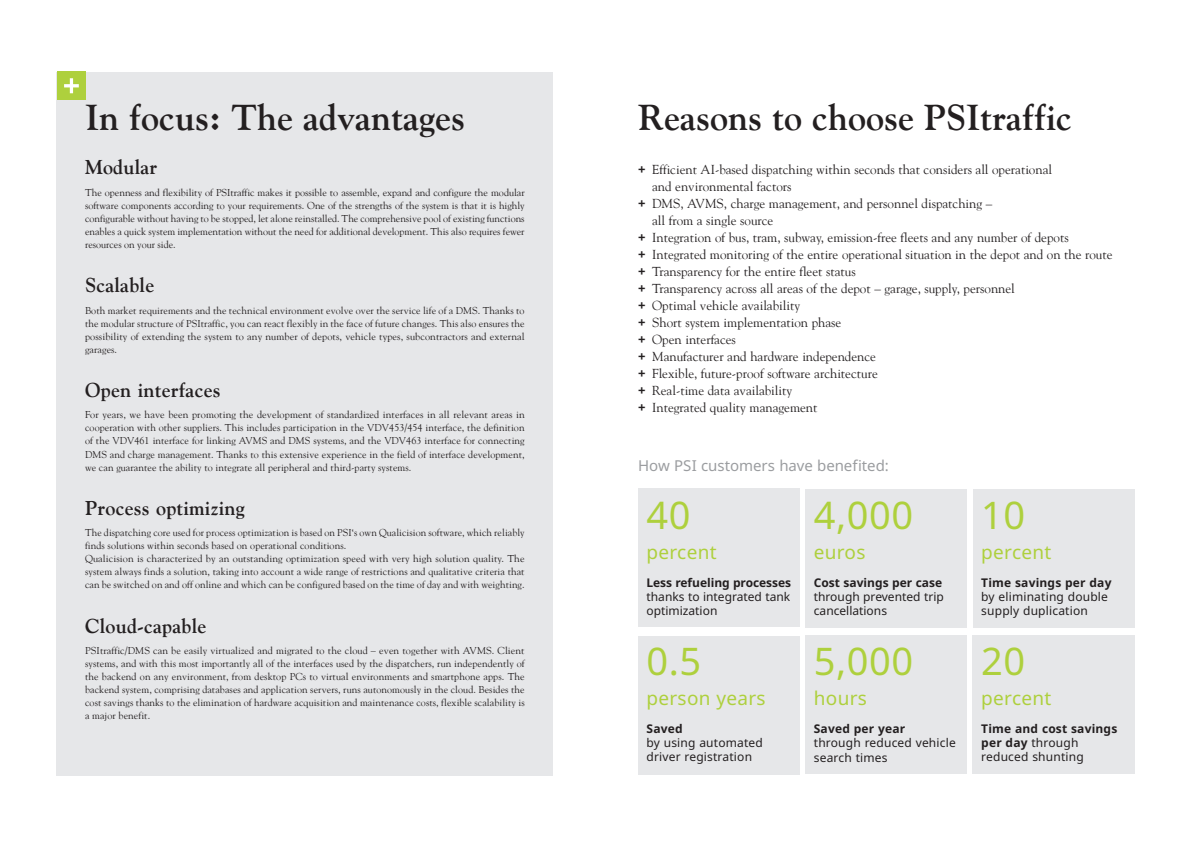
<style>
.page{position:relative;width:1191px;height:842px;background:#fff}
.page>*{position:absolute;margin:0;border:0;box-sizing:border-box;transform-origin:0 0}
.t1{font:38px "Noto Sans";letter-spacing:.015em;color:#aed03d}
.t2{font:700 36px "Goudy";color:#231f20}
.t3{font:700 20px "Goudy";letter-spacing:.01em;color:#231f20}
.t4{font:19px "Noto Sans";letter-spacing:.015em;color:#aed03d}
.t5{font:15px "Noto Sans";letter-spacing:-.005em;color:#9b9da0}
.t6{font:13px "Goudy";color:#231f20}
.t7{font:12px/14.4px "Noto Sans";letter-spacing:.015em;color:#231f20}
.t8{font:700 12px/14.4px "Noto Sans";letter-spacing:.015em;color:#231f20}
.t9{font:700 12px "Noto Sans";letter-spacing:-.005em;color:#231f20}
.t10{font:10px/13.1px "Goudy";letter-spacing:.01em;color:#231f20;text-align:justify}
.s1{font-family:"Noto Sans";font-weight:700}
.s2{font-weight:400}
</style>
<div class="page">
<div style="left:638px;top:488px;width:161px;height:139px;background:#e6e7e9"></div>
<div style="left:57px;top:72px;width:496px;height:703px;background:#e6e7e9"></div>
<div style="left:57px;top:72px;width:29px;height:28px;background:#aed03d"></div>
<svg style="left:64px;top:78px;width:15px;height:15px"></svg>
<div style="left:638px;top:636px;width:161px;height:138px;background:#e6e7e9"></div>
<div style="left:805px;top:635px;width:162px;height:139px;background:#e6e7e9"></div>
<div style="left:972px;top:635px;width:162px;height:139px;background:#e6e7e9"></div>
<div style="left:805px;top:489px;width:162px;height:139px;background:#e6e7e9"></div>
<div style="left:972px;top:489px;width:162px;height:139px;background:#e6e7e9"></div>
<h2 class="t2" style="left:638px;top:96px;width:435px">Reasons to choose PSItraffic</h2>
<h2 class="t2" style="left:85px;top:96px;width:381px">In focus: The advantages</h2>
<h3 class="t3" style="left:85px;top:155px;width:74px">Modular</h3>
<p class="t10" style="left:85px;top:185px;width:441px">The openness and flexibility of PSItraffic makes it possible to assemble, expand and configure the modular software components according to your requirements. One of the strengths of the system is that it is highly configurable without having to be stopped, let alone reinstalled. The comprehensive pool of existing functions enables a quick system implementation without the need for additional development. This also requires fewer resources on your side.</p>
<h3 class="t3" style="left:85px;top:273px;width:71px">Scalable</h3>
<p class="t10" style="left:85px;top:303px;width:441px">Both market requirements and the technical environment evolve over the service life of a DMS. Thanks to the modular structure of PSItraffic, you can react flexibly in the face of future changes. This also ensures the possibility of extending the system to any number of depots, vehicle types, subcontractors and external garages.</p>
<h3 class="t3" style="left:85px;top:378px;width:137px">Open interfaces</h3>
<p class="t10" style="left:85px;top:408px;width:441px">For years, we have been promoting the development of standardized interfaces in all relevant areas in cooperation with other suppliers. This includes participation in the VDV453/454 interface, the definition of the VDV461 interface for linking AVMS and DMS systems, and the VDV463 interface for connecting DMS and charge management. Thanks to this extensive experience in the field of interface development, we can guarantee the ability to integrate all peripheral and third-party systems.</p>
<h3 class="t3" style="left:85px;top:496px;width:161px">Process optimizing</h3>
<p class="t10" style="left:85px;top:526px;width:441px;text-align:left">The dispatching core used for process optimization is based on PSI‘s own Qualicision software, which reliably finds solutions within seconds based on operational conditions.<br>Qualicision is characterized by an outstanding optimization speed with very high solution quality. The system always finds a solution, taking into account a wide range of restrictions and qualitative criteria that can be switched on and off online and which can be configured based on the time of day and with weighting.</p>
<h3 class="t3" style="left:85px;top:614px;width:123px">Cloud-capable</h3>
<p class="t10" style="left:85px;top:644px;width:441px">PSItraffic/DMS can be easily virtualized and migrated to the cloud – even together with AVMS. Client systems, and with this most importantly all of the interfaces used by the dispatchers, run independently of the backend on any environment, from desktop PCs to virtual environments and smartphone apps. The backend system, comprising databases and application servers, runs autonomously in the cloud. Besides the cost savings thanks to the elimination of hardware acquisition and maintenance costs, flexible scalability is a major benefit.</p>
<h1 class="t1" style="left:814px;top:635px;width:101px">5,000</h1>
<h3 class="t6" style="left:638px;top:161px;width:415px"><span class="s1">+</span> Efficient AI-based dispatching within seconds that considers all operational</h3>
<h3 class="t6" style="left:652px;top:178px;width:141px">and environmental factors</h3>
<h3 class="t6" style="left:638px;top:195px;width:356px"><span class="s1">+</span> DMS, AVMS, charge management, and personnel dispatching –</h3>
<h3 class="t6" style="left:652px;top:212px;width:123px">all from a single source</h3>
<h3 class="t6" style="left:638px;top:229px;width:432px"><span class="s1">+</span> Integration of bus, tram, subway, emission-free fleets and any number of depots</h3>
<h3 class="t6" style="left:638px;top:246px;width:476px"><span class="s1">+</span> Integrated monitoring of the entire operational situation in the depot and on the route</h3>
<h3 class="t6" style="left:638px;top:263px;width:219px"><span class="s1">+</span> Transparency for the entire fleet status</h3>
<h3 class="t6" style="left:638px;top:280px;width:378px"><span class="s1">+</span> Transparency across all areas of the depot – garage, supply, personnel</h3>
<h3 class="t6" style="left:638px;top:297px;width:164px"><span class="s1">+</span> Optimal vehicle availability</h3>
<h3 class="t6" style="left:638px;top:314px;width:205px"><span class="s1">+</span> Short system implementation phase</h3>
<h3 class="t6" style="left:638px;top:331px;width:99px"><span class="s1">+</span> Open interfaces</h3>
<h3 class="t6" style="left:638px;top:348px;width:239px"><span class="s1">+</span> Manufacturer and hardware independence</h3>
<h3 class="t6" style="left:638px;top:365px;width:241px"><span class="s1">+</span> Flexible, future-proof software architecture</h3>
<h3 class="t6" style="left:638px;top:382px;width:156px"><span class="s1">+</span> Real-time data availability</h3>
<h3 class="t6" style="left:638px;top:399px;width:181px"><span class="s1">+</span> Integrated quality management</h3>
<h3 class="t5" style="left:638px;top:455px;width:252px">How PSI customers have benefited:</h3>
<h1 class="t1" style="left:646px;top:488px;width:46px">40</h1>
<h3 class="t4" style="left:646px;top:539px;width:72px">percent</h3>
<p class="t9" style="left:646px;top:574px;width:146px">Less refueling processes</p>
<p class="t7" style="left:646px;top:590px;width:145px">thanks to integrated tank optimization</p>
<h1 class="t1" style="left:814px;top:488px;width:101px">4,000</h1>
<h3 class="t4" style="left:814px;top:539px;width:53px">euros</h3>
<p class="t8" style="left:814px;top:575px;width:130px">Cost savings per case</p>
<p class="t7" style="left:814px;top:590px;width:131px">through prevented trip cancellations</p>
<h1 class="t1" style="left:981px;top:488px;width:46px">10</h1>
<h3 class="t4" style="left:981px;top:539px;width:72px">percent</h3>
<p class="t8" style="left:981px;top:575px;width:132px">Time savings per day</p>
<p class="t7" style="left:981px;top:590px;width:128px">by eliminating double supply duplication</p>
<h1 class="t1" style="left:646px;top:634px;width:56px">0.5</h1>
<h3 class="t4" style="left:646px;top:685px;width:121px">person years</h3>
<p class="t8" style="left:646px;top:721px;width:38px">Saved</p>
<p class="t7" style="left:646px;top:736px;width:118px">by using automated driver registration</p>
<h1 class="t1" style="left:981px;top:634px;width:46px">20</h1>
<h3 class="t4" style="left:981px;top:685px;width:72px">percent</h3>
<p class="t8" style="left:981px;top:721px;width:138px">Time and cost savings per day <span class="s2">through reduced shunting</span></p>
<h3 class="t4" style="left:814px;top:685px;width:55px">hours</h3>
<p class="t8" style="left:814px;top:722px;width:93px">Saved per year</p>
<p class="t7" style="left:814px;top:736px;width:143px">through reduced vehicle search times</p>
</div>
